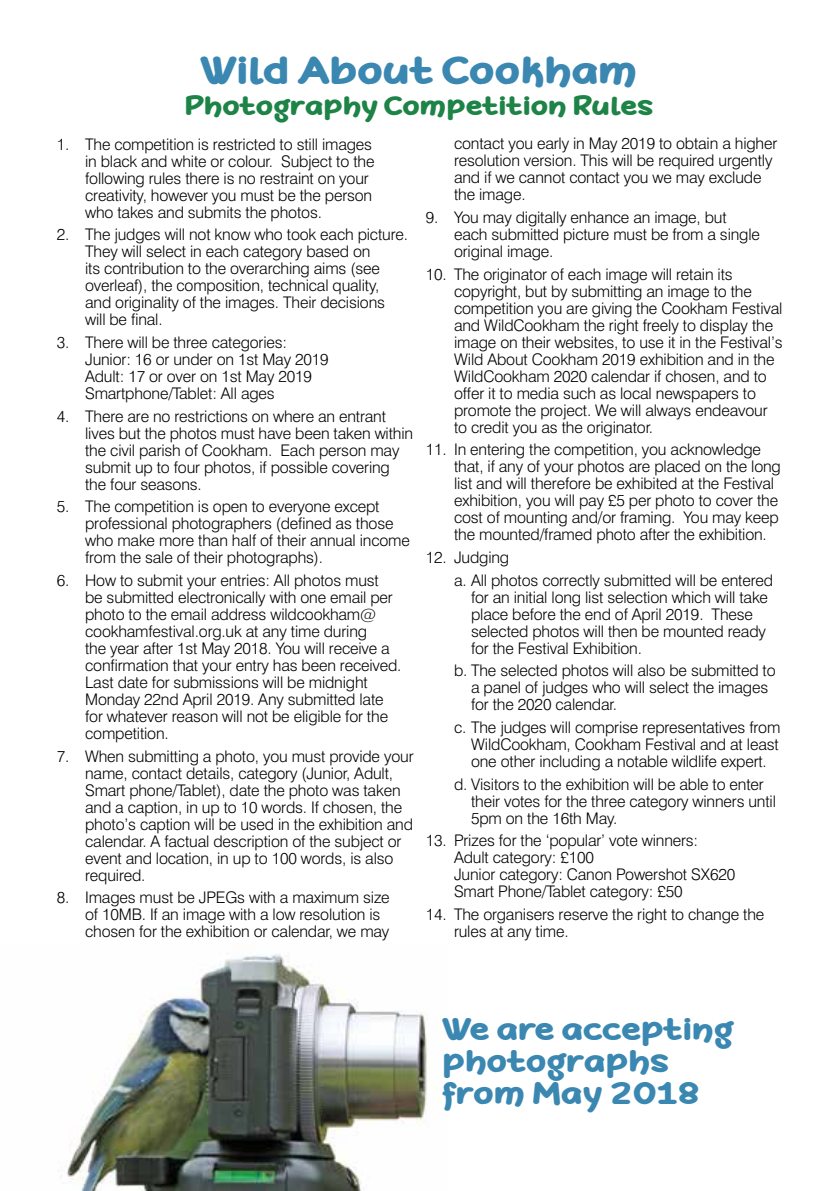
<style>
.page{position:relative;width:840px;height:1191px;background:#fff}
.page>*{position:absolute;margin:0;border:0;box-sizing:border-box;transform-origin:0 0}
.t1{font:700 37.6px "De Fonarts";color:#3a87b1}
.t2{font:700 30px/32px "De Fonarts";color:#3a87b1}
.t3{font:700 25.6px "De Fonarts";color:#1d8346}
.t4{font:300 16px/17px "Swiss 721 BT";letter-spacing:-.01em;color:#000}
</style>
<div class="page">
<img style="left:58px;top:954px;width:370px;height:237px">
<h1 class="t1" style="left:201px;top:49px;width:438px">Wild About Cookham</h1>
<h3 class="t3" style="left:186px;top:91px;width:469px">Photography Competition Rules</h3>
<p class="t4" style="left:85px;top:135px;width:291px;text-indent:-28px">1. The competition is restricted to still images in black and white or colour. Subject to the following rules there is no restraint on your creativity, however you must be the person who takes and submits the photos.</p>
<p class="t4" style="left:85px;top:226px;width:324px;text-indent:-28px">2. The judges will not know who took each picture.<br>They will select in each category based on<br>its contribution to the overarching aims (see overleaf), the composition, technical quality, and originality of the images. Their decisions will be final.</p>
<p class="t4" style="left:85px;top:333px;width:245px;text-indent:-28px">3. There will be three categories:<br>Junior: 16 or under on 1st May 2019<br>Adult: 17 or over on 1st May 2019<br>Smartphone/Tablet: All ages</p>
<p class="t4" style="left:85px;top:407px;width:329px;text-indent:-28px">4. There are no restrictions on where an entrant lives but the photos must have been taken within the civil parish of Cookham. Each person may submit up to four photos, if possible covering the four seasons.</p>
<p class="t4" style="left:85px;top:498px;width:326px;text-indent:-28px">5. The competition is open to everyone except professional photographers (defined as those who make more than half of their annual income from the sale of their photographs).</p>
<p class="t4" style="left:85px;top:571px;width:318px;text-indent:-28px">6. How to submit your entries: All photos must<br>be submitted electronically with one email per photo to the email address wildcookham@ cookhamfestival.org.uk at any time during<br>the year after 1st May 2018. You will receive a confirmation that your entry has been received.<br>Last date for submissions will be midnight Monday 22nd April 2019. Any submitted late for whatever reason will not be eligible for the competition.</p>
<p class="t4" style="left:85px;top:747px;width:330px;text-indent:-28px">7. When submitting a photo, you must provide your name, contact details, category (Junior, Adult, Smart phone/Tablet), date the photo was taken and a caption, in up to 10 words. If chosen, the photo’s caption will be used in the exhibition and calendar. A factual description of the subject or event and location, in up to 100 words, is also required.</p>
<p class="t4" style="left:85px;top:889px;width:306px;text-indent:-28px">8. Images must be JPEGs with a maximum size of 10MB. If an image with a low resolution is chosen for the exhibition or calendar, we may</p>
<p class="t4" style="left:454px;top:135px;width:324px">contact you early in May 2019 to obtain a higher resolution version. This will be required urgently and if we cannot contact you we may exclude the image.</p>
<p class="t4" style="left:454px;top:209px;width:307px;text-indent:-28px">9. You may digitally enhance an image, but each submitted picture must be from a single original image.</p>
<p class="t4" style="left:454px;top:265px;width:330px;text-indent:-28px">10. The originator of each image will retain its copyright, but by submitting an image to the competition you are giving the Cookham Festival and WildCookham the right freely to display the image on their websites, to use it in the Festival’s Wild About Cookham 2019 exhibition and in the WildCookham 2020 calendar if chosen, and to offer it to media such as local newspapers to promote the project. We will always endeavour to credit you as the originator.</p>
<p class="t4" style="left:454px;top:441px;width:328px;text-indent:-28px">11. In entering the competition, you acknowledge that, if any of your photos are placed on the long list and will therefore be exhibited at the Festival exhibition, you will pay £5 per photo to cover the cost of mounting and/or framing. You may keep the mounted/framed photo after the exhibition.</p>
<p class="t4" style="left:454px;top:546px;width:320px;line-height:22.6px;text-indent:-28px">12. Judging<br>a. All photos correctly submitted will be entered</p>
<p class="t4" style="left:471px;top:588px;width:298px">for an initial long list selection which will take place before the end of April 2019. These selected photos will then be mounted ready for the Festival Exhibition.</p>
<p class="t4" style="left:471px;top:662px;width:306px;text-indent:-17px">b. The selected photos will also be submitted to a panel of judges who will select the images for the 2020 calendar.</p>
<p class="t4" style="left:471px;top:718px;width:310px;text-align:justify;text-indent:-17px">c. The judges will comprise representatives from WildCookham, Cookham Festival and at least one other including a notable wildlife expert.</p>
<p class="t4" style="left:471px;top:775px;width:306px;text-indent:-17px">d. Visitors to the exhibition will be able to enter their votes for the three category winners until<br>5pm on the 16th May.</p>
<p class="t4" style="left:454px;top:832px;width:282px;text-indent:-28px">13. Prizes for the ‘popular’ vote winners:<br>Adult category: £100<br>Junior category: Canon Powershot SX620<br>Smart Phone/Tablet category: £50</p>
<p class="t4" style="left:454px;top:905px;width:311px;text-indent:-28px">14. The organisers reserve the right to change the rules at any time.</p>
<h2 class="t2" style="left:443px;top:1015px;width:292px">We are accepting photographs from May 2018</h2>
</div>
